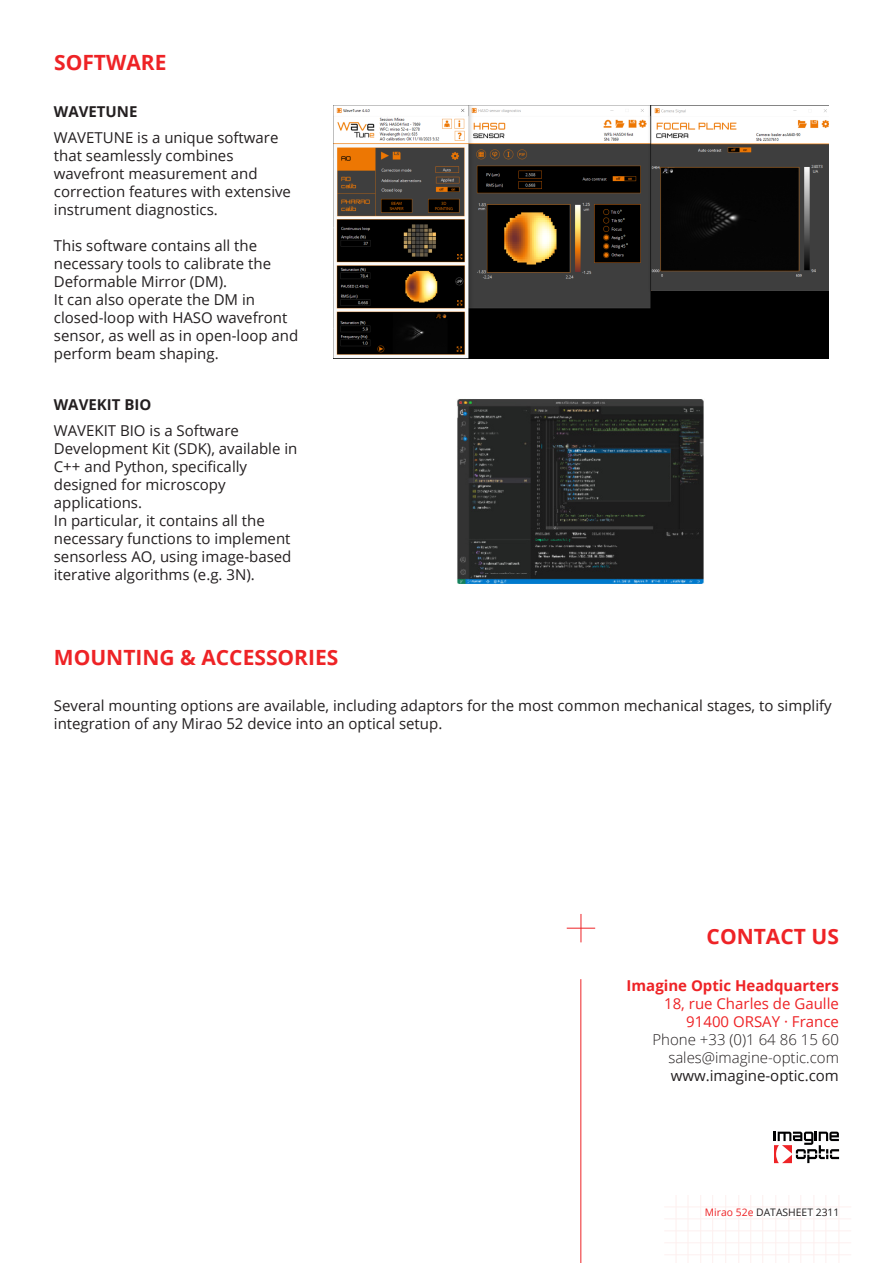
<style>
.page{position:relative;width:893px;height:1263px;background:#fff}
.page>*{position:absolute;margin:0;border:0;box-sizing:border-box;transform-origin:0 0}
.t1{font:700 21px "Open Sans";color:#ee2326}
.t2{font:15px/18px "Open Sans";color:#231f20}
.t3{font:300 15px "Open Sans";color:#231f20}
.t4{font:15px "Open Sans";color:#ee2326}
.t5{font:700 15px "Open Sans";color:#ee2326}
.t6{font:700 15px "Open Sans";color:#231f20}
.t7{font:10.35px "Open Sans";color:#231f20}
.s1{color:#ee2326}
</style>
<div class="page">
<hr style="left:581px;top:979px;width:1px;height:284px;background:#ee2326">
<svg style="left:567px;top:914px;width:28px;height:28px"></svg>
<hr style="left:839px;top:1195px;width:1px;height:68px;background:#e9342b">
<hr style="left:826px;top:1195px;width:1px;height:68px;background:#e9342b">
<hr style="left:814px;top:1195px;width:1px;height:68px;background:#e9342b">
<hr style="left:801px;top:1195px;width:1px;height:68px;background:#e9342b">
<hr style="left:789px;top:1195px;width:1px;height:68px;background:#e9342b">
<hr style="left:775px;top:1195px;width:1px;height:68px;background:#e9342b">
<hr style="left:762px;top:1195px;width:1px;height:68px;background:#e9342b">
<hr style="left:750px;top:1195px;width:1px;height:68px;background:#e9342b">
<hr style="left:738px;top:1195px;width:1px;height:68px;background:#e9342b">
<hr style="left:725px;top:1195px;width:1px;height:68px;background:#e9342b">
<hr style="left:712px;top:1195px;width:1px;height:68px;background:#e9342b">
<hr style="left:700px;top:1195px;width:1px;height:68px;background:#e9342b">
<hr style="left:688px;top:1195px;width:1px;height:68px;background:#e9342b">
<hr style="left:676px;top:1195px;width:1px;height:68px;background:#e9342b">
<hr style="left:664px;top:1254px;width:187px;height:1px;background:#e9342b">
<hr style="left:664px;top:1242px;width:187px;height:1px;background:#e9342b">
<hr style="left:664px;top:1230px;width:187px;height:1px;background:#e9342b">
<hr style="left:664px;top:1218px;width:187px;height:1px;background:#e9342b">
<hr style="left:664px;top:1206px;width:187px;height:1px;background:#e9342b">
<img style="left:457px;top:399px;width:247px;height:185px">
<svg style="left:774px;top:1131px;width:65px;height:32px"></svg>
<img style="left:333px;top:106px;width:495px;height:253px">
<p class="t1" style="left:54px;top:48px;width:114px">SOFTWARE</p>
<p class="t6" style="left:54px;top:101px;width:85px">WAVETUNE</p>
<p class="t2" style="left:54px;top:128px;width:226px">WAVETUNE is a unique software that seamlessly combines</p>
<p class="t2" style="left:54px;top:164px;width:239px">wavefront measurement and correction features with extensive instrument diagnostics.</p>
<p class="t2" style="left:54px;top:236px;width:219px">This software contains all the necessary tools to calibrate the<br>Deformable Mirror (DM).</p>
<p class="t2" style="left:54px;top:290px;width:246px">It can also operate the DM in closed-loop with HASO wavefront sensor, as well as in open-loop and perform beam shaping.</p>
<p class="t6" style="left:54px;top:394px;width:99px">WAVEKIT BIO</p>
<p class="t2" style="left:54px;top:421px;width:187px">WAVEKIT BIO is a Software</p>
<p class="t2" style="left:54px;top:439px;width:245px">Development Kit (SDK), available in<br>C++ and Python, specifically</p>
<p class="t2" style="left:54px;top:475px;width:173px">designed for microscopy</p>
<p class="t2" style="left:54px;top:493px;width:90px">applications.</p>
<p class="t2" style="left:54px;top:511px;width:239px">In particular, it contains all the necessary functions to implement sensorless AO, using image-based iterative algorithms (e.g. 3N).</p>
<p class="t1" style="left:54px;top:642px;width:286px">MOUNTING &amp; ACCESSORIES</p>
<p class="t2" style="left:54px;top:696px;width:779px">Several mounting options are available, including adaptors for the most common mechanical stages, to simplify integration of any Mirao 52 device into an optical setup.</p>
<p class="t1" style="left:707px;top:922px;width:134px">CONTACT US</p>
<p class="t5" style="left:627px;top:974px;width:214px">Imagine Optic Headquarters</p>
<p class="t4" style="left:664px;top:993px;width:176px">18, rue Charles de Gaulle</p>
<p class="t4" style="left:686px;top:1011px;width:154px">91400 ORSAY · France</p>
<p class="t3" style="left:652px;top:1029px;width:188px">Phone +33 (0)1 64 86 15 60</p>
<p class="t3" style="left:668px;top:1047px;width:172px">sales@imagine-optic.com</p>
<p class="t2" style="left:671px;top:1066px;width:170px">www.imagine-optic.com</p>
<p class="t7" style="left:705px;top:1205px;width:136px"><span class="s1">Mirao 52e</span> DATASHEET 2311</p>
</div>
